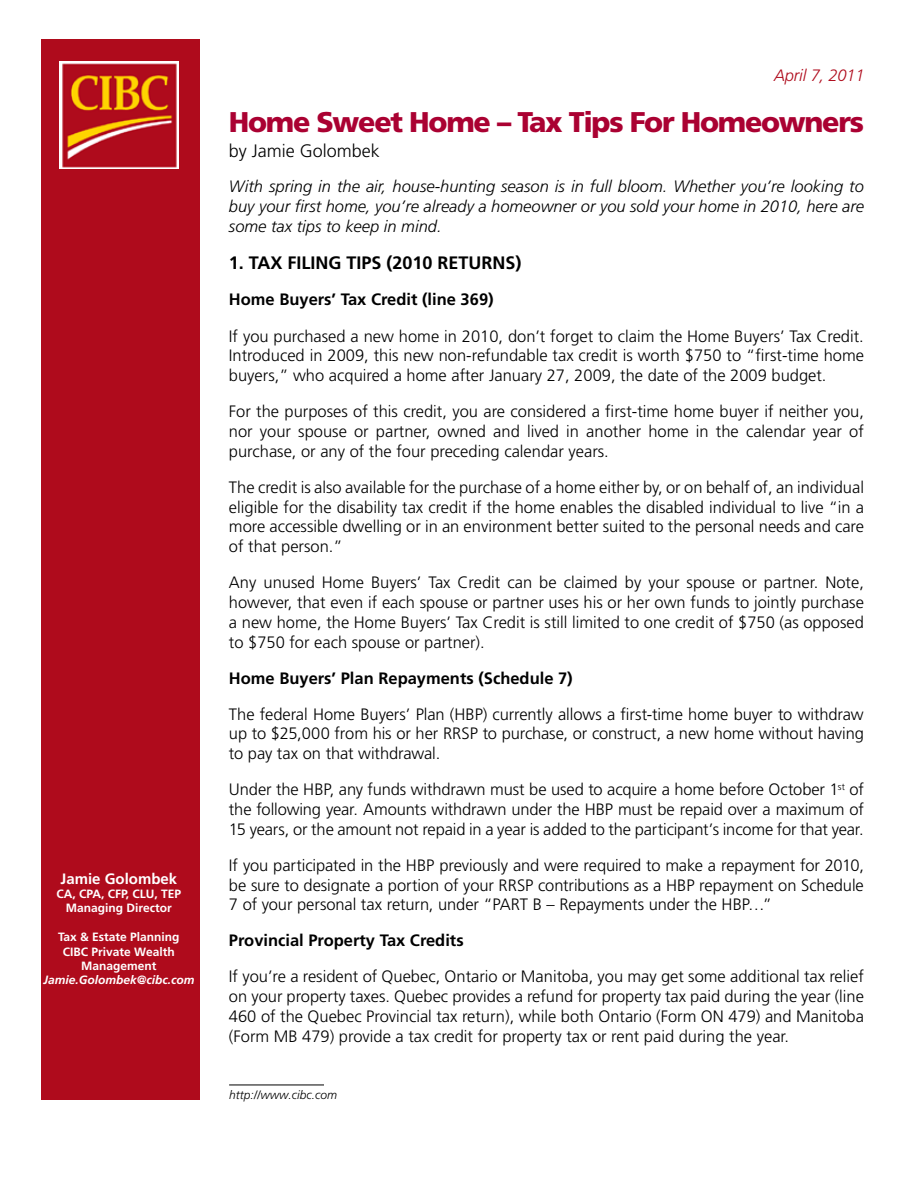
<style>
.page{position:relative;width:918px;height:1188px;background:#fff}
.page>*{position:absolute;margin:0;border:0;box-sizing:border-box;transform-origin:0 0}
.t1{font:900 28.5px "Frutiger LT Std";letter-spacing:-.045em;color:#aa0132}
.t2{font:700 18px "Frutiger LT Std";color:#000}
.t3{font:300 18px "Frutiger LT Std";color:#000}
.t4{font:300 16.5px/19.8px "Frutiger LT Std";color:#000;text-align:justify}
.t5{font:italic 300 16.5px/19.8px "Frutiger LT Std";color:#000;text-align:justify}
.t6{font:700 16.5px "Frutiger LT Std";color:#000}
.t7{font:italic 300 16.5px "Frutiger LT Std";letter-spacing:-.01em;color:#af0b1c}
.t8{font:700 15px "Frutiger LT Std";color:#fff}
.t9{font:700 12px/14.4px "Frutiger LT Std";color:#fff;text-align:center}
.t10{font:italic 700 12px "Frutiger LT Std";color:#fff}
.t11{font:italic 300 12px "Frutiger LT Std";color:#000}
</style>
<div class="page">
<div style="left:41px;top:39px;width:159px;height:1061px;background:#af0b1c"></div>
<hr style="left:229px;top:1085px;width:95px;height:1px;background:#000">
<img style="left:60px;top:61px;width:119px;height:107px">
<p class="t8" style="left:61px;top:870px;width:118px">Jamie Golombek</p>
<p class="t9" style="left:57px;top:887px;width:126px">CA, CPA, CFP, CLU, TEP<br>Managing Director</p>
<p class="t9" style="left:58px;top:930px;width:123px">Tax &amp; Estate Planning<br>CIBC Private Wealth<br>Management</p>
<p class="t10" style="left:43px;top:973px;width:152px">Jamie.Golombek@cibc.com</p>
<p class="t7" style="left:774px;top:66px;width:92px">April 7, 2011</p>
<h1 class="t1" style="left:229px;top:105px;width:637px">Home Sweet Home – Tax Tips For Homeowners</h1>
<p class="t3" style="left:229px;top:141px;width:153px">by Jamie Golombek</p>
<p class="t5" style="left:229px;top:177px;width:637px">With spring in the air, house-hunting season is in full bloom. Whether you’re looking to buy your first home, you’re already a homeowner or you sold your home in 2010, here are some tax tips to keep in mind.</p>
<p class="t2" style="left:229px;top:253px;width:231px">1. Tax fili ng tips (2010 retu</p>
<p class="t2" style="left:482px;top:253px;width:41px">rns)</p>
<p class="t6" style="left:229px;top:290px;width:266px">Home Buyers’ Tax Credit (line 369)</p>
<p class="t4" style="left:229px;top:326px;width:637px">If you purchased a new home in 2010, don’t forget to claim the Home Buyers’ Tax Credit.<br>Introduced in 2009, this new non-refundable tax credit is worth $750 to “first-time home buyers,” who acquired a home after January 27, 2009, the date of the 2009 budget.</p>
<p class="t4" style="left:229px;top:402px;width:637px">For the purposes of this credit, you are considered a first-time home buyer if neither you, nor your spouse or partner, owned and lived in another home in the calendar year of purchase, or any of the four preceding calendar years.</p>
<p class="t4" style="left:229px;top:477px;width:637px">The credit is also available for the purchase of a home either by, or on behalf of, an individual eligible for the disability tax credit if the home enables the disabled individual to live “in a more accessible dwelling or in an environment better suited to the personal needs and care of that person.”</p>
<p class="t4" style="left:229px;top:573px;width:637px">Any unused Home Buyers’ Tax Credit can be claimed by your spouse or partner. Note, however, that even if each spouse or partner uses his or her own funds to jointly purchase a new home, the Home Buyers’ Tax Credit is still limited to one credit of $750 (as opposed to $750 for each spouse or partner).</p>
<p class="t6" style="left:229px;top:668px;width:345px">Home Buyers’ Plan Repayments (Schedule 7)</p>
<p class="t4" style="left:229px;top:704px;width:636px">The federal Home Buyers’ Plan (HBP) currently allows a first-time home buyer to withdraw up to $25,000 from his or her RRSP to purchase, or construct, a new home without having to pay tax on that withdrawal.</p>
<p class="t4" style="left:229px;top:780px;width:637px">Under the HBP, any funds withdrawn must be used to acquire a home before October 1<sup>st</sup> of the following year. Amounts withdrawn under the HBP must be repaid over a maximum of 15 years, or the amount not repaid in a year is added to the participant’s income for that year.</p>
<p class="t4" style="left:229px;top:855px;width:636px">If you participated in the HBP previously and were required to make a repayment for 2010, be sure to designate a portion of your RRSP contributions as a HBP repayment on Schedule 7 of your personal tax return, under “PART B – Repayments under the HBP…”</p>
<p class="t6" style="left:229px;top:931px;width:236px">Provincial Property Tax Credits</p>
<p class="t4" style="left:229px;top:967px;width:637px">If you’re a resident of Quebec, Ontario or Manitoba, you may get some additional tax relief on your property taxes. Quebec provides a refund for property tax paid during the year (line 460 of the Quebec Provincial tax return), while both Ontario (Form ON 479) and Manitoba (Form MB 479) provide a tax credit for property tax or rent paid during the year.</p>
<p class="t11" style="left:229px;top:1088px;width:110px">http://www.cibc.com</p>
</div>
